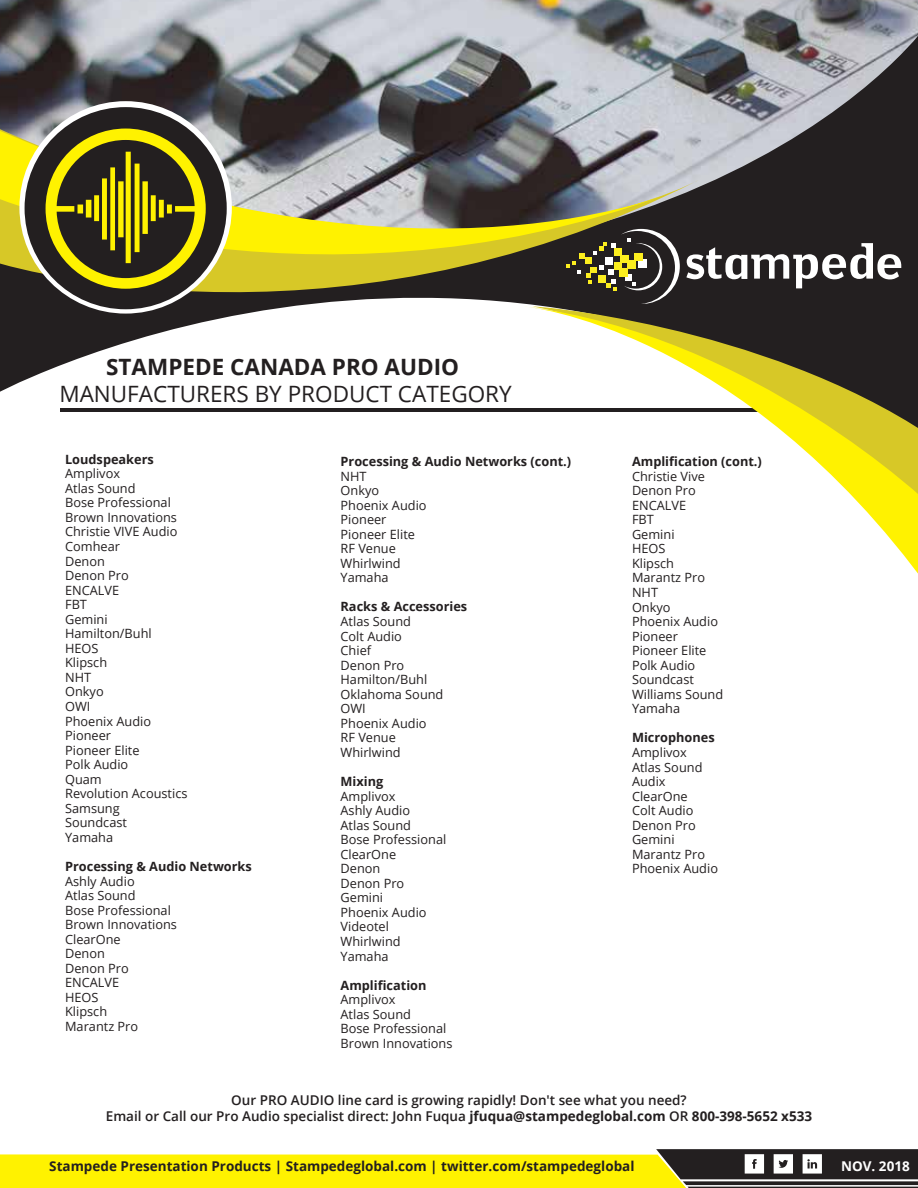
<style>
.page{position:relative;width:918px;height:1188px;background:#fff}
.page>*{position:absolute;margin:0;border:0;box-sizing:border-box;transform-origin:0 0}
.t1{font:22.5px "Open Sans";color:#231f20}
.t2{font:700 22.5px "Open Sans";color:#231f20}
.t3{font:600 13.5px/16.5px "Open Sans";color:#231f20;text-align:center}
.t4{font:700 13.5px "Open Sans";color:#231f20}
.t5{font:700 13.5px "Open Sans";color:#fff}
.t6{font:12.75px/14.5px "Open Sans";color:#231f20}
.t7{font:700 12.75px "Open Sans";color:#231f20}
.s1{font-weight:700}
</style>
<div class="page">
<img style="left:0;top:0;width:918px;height:21px">
<svg style="left:0;top:21px;width:918px;height:391px;background:#828386"></svg>
<svg style="left:0;top:123px;width:699px;height:248px"></svg>
<svg style="left:0;top:125px;width:668px;height:205px;background:#959165"></svg>
<hr style="left:60px;top:408px;width:813px;height:3px;background:#231f20">
<svg style="left:524px;top:306px;width:394px;height:268px"></svg>
<svg style="left:566px;top:229px;width:114px;height:75px;background:#4f4b37"></svg>
<svg style="left:686px;top:243px;width:215px;height:45px"></svg>
<svg style="left:0;top:1149px;width:918px;height:39px;background:#cfc62e"></svg>
<svg style="left:14px;top:96px;width:223px;height:223px;background:#787349"></svg>
<svg style="left:25px;top:106px;width:202px;height:203px;background:#68622f"></svg>
<h1 class="t2" style="left:106px;top:350px;width:354px">STAMPEDE CANADA PRO AUDIO</h1>
<h1 class="t1" style="left:59px;top:378px;width:454px">MANUFACTURERS BY PRODUCT CATEGORY</h1>
<p class="t7" style="left:65px;top:450px;width:90px">Loudspeakers</p>
<p class="t6" style="left:65px;top:466px;width:124px">Amplivox<br>Atlas Sound<br>Bose Professional<br>Brown Innovations<br>Christie VIVE Audio<br>Comhear<br>Denon<br>Denon Pro<br>ENCALVE<br>FBT<br>Gemini<br>Hamilton/Buhl<br>HEOS<br>Klipsch<br>NHT<br>Onkyo<br>OWI<br>Phoenix Audio<br>Pioneer<br>Pioneer Elite<br>Polk Audio<br>Quam<br>Revolution Acoustics<br>Samsung<br>Soundcast<br>Yamaha</p>
<p class="t7" style="left:65px;top:857px;width:188px">Processing &amp; Audio Networks</p>
<p class="t6" style="left:65px;top:873px;width:113px">Ashly Audio<br>Atlas Sound<br>Bose Professional<br>Brown Innovations<br>ClearOne<br>Denon<br>Denon Pro<br>ENCALVE<br>HEOS<br>Klipsch<br>Marantz Pro</p>
<p class="t7" style="left:341px;top:452px;width:232px">Processing &amp; Audio Networks (cont.)</p>
<p class="t6" style="left:341px;top:468px;width:88px">NHT<br>Onkyo<br>Phoenix Audio<br>Pioneer<br>Pioneer Elite<br>RF Venue<br>Whirlwind<br>Yamaha</p>
<p class="t7" style="left:341px;top:598px;width:128px">Racks &amp; Accessories</p>
<p class="t6" style="left:341px;top:614px;width:104px">Atlas Sound<br>Colt Audio<br>Chief<br>Denon Pro<br>Hamilton/Buhl<br>Oklahoma Sound<br>OWI<br>Phoenix Audio<br>RF Venue<br>Whirlwind</p>
<p class="t7" style="left:341px;top:772px;width:44px">Mixing</p>
<p class="t6" style="left:341px;top:788px;width:107px">Amplivox<br>Ashly Audio<br>Atlas Sound<br>Bose Professional<br>ClearOne<br>Denon<br>Denon Pro<br>Gemini<br>Phoenix Audio<br>Videotel<br>Whirlwind<br>Yamaha</p>
<p class="t7" style="left:341px;top:976px;width:87px">Amplification</p>
<p class="t6" style="left:341px;top:992px;width:113px">Amplivox<br>Atlas Sound<br>Bose Professional<br>Brown Innovations</p>
<p class="t7" style="left:632px;top:452px;width:131px">Amplification (cont.)</p>
<p class="t6" style="left:632px;top:468px;width:93px">Christie Vive<br>Denon Pro<br>ENCALVE<br>FBT<br>Gemini<br>HEOS<br>Klipsch<br>Marantz Pro<br>NHT<br>Onkyo<br>Phoenix Audio<br>Pioneer<br>Pioneer Elite<br>Polk Audio<br>Soundcast<br>Williams Sound<br>Yamaha</p>
<p class="t7" style="left:632px;top:729px;width:84px">Microphones</p>
<p class="t6" style="left:632px;top:745px;width:88px">Amplivox<br>Atlas Sound<br>Audix<br>ClearOne<br>Colt Audio<br>Denon Pro<br>Gemini<br>Marantz Pro<br>Phoenix Audio</p>
<p class="t3" style="left:106px;top:1091px;width:708px">Our PRO AUDIO line card is growing rapidly! Don't see what you need?<br>Email or Call our Pro Audio specialist direct: John Fuqua <span class="s1">jfuqua@stampedeglobal.com</span> OR <span class="s1">800-398-5652 x533</span></p>
<p class="t4" style="left:49px;top:1156px;width:587px">Stampede Presentation Products | Stampedeglobal.com | twitter.com/stampedeglobal</p>
<p class="t5" style="left:841px;top:1156px;width:70px">NOV. 2018</p>
</div>
